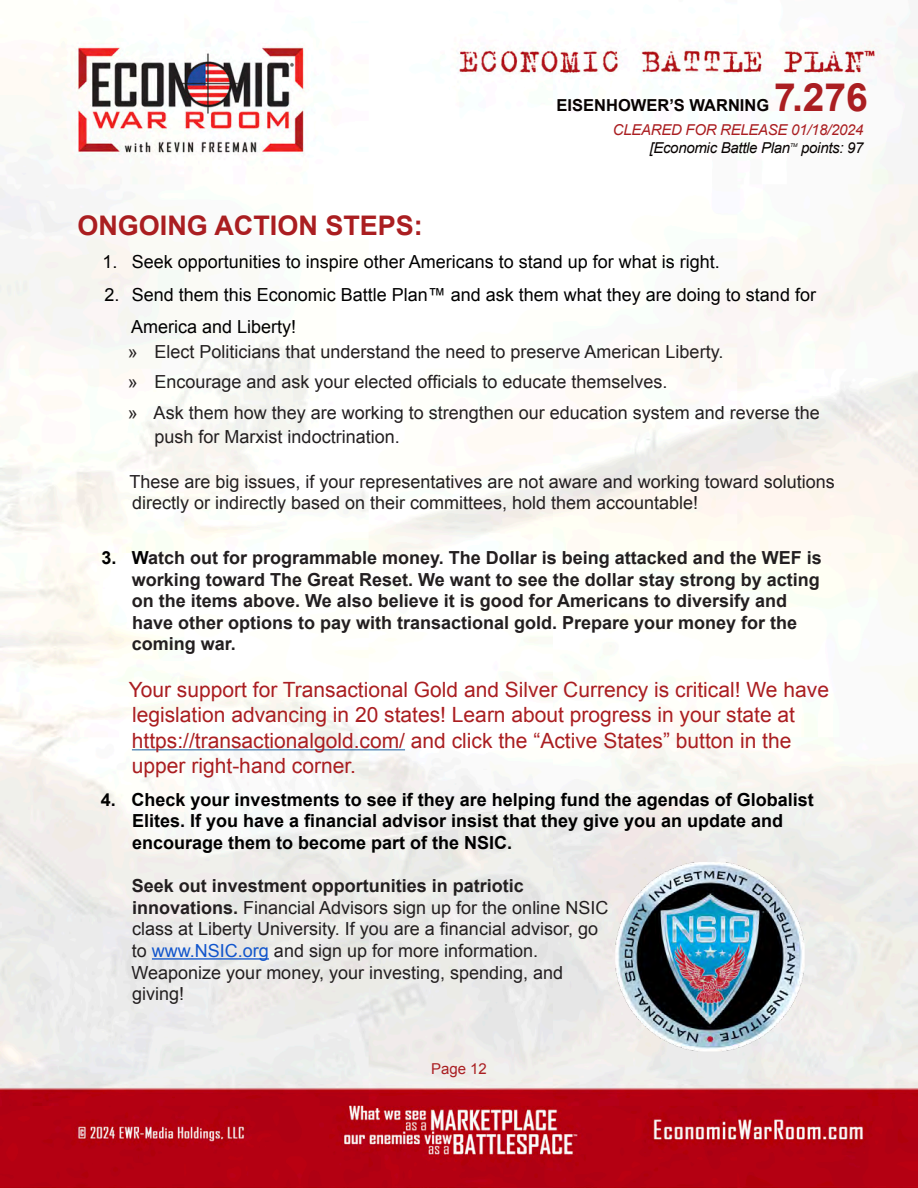
<style>
.page{position:relative;width:918px;height:1188px;background:#fff}
.page>*{position:absolute;margin:0;border:0;box-sizing:border-box;transform-origin:0 0}
.t1{font:700 39px "Arial";color:#aa1e21}
.t2{font:700 27px "Arial";color:#aa1e21}
.List_Paragraph{font:21px/25.2px "Arial";color:#aa1e21}
.List_Paragraph-2{font:18px/21.6px "Arial";color:#231f20}
.t3{font:700 18px/21.6px "Arial";color:#231f20}
.t4{font:700 18px/21.6px "Arial";color:#000}
.t5{font:18px/33px "Arial";color:#000}
.t6{font:700 16.5px "Arial";color:#080302}
.t7{font:italic 15px "Arial";letter-spacing:-.02em;color:#080302}
.t8{font:italic 15px "Arial";letter-spacing:-.02em;color:#aa1e21}
.t9{font:15px "Arial";color:#aa1e21}
.t10{font:italic 5.25px "Arial";color:#080302}
.s1{color:#000}
.s2{font-weight:700}
.s3{color:#15c}
</style>
<div class="page">
<img style="left:0;top:5px;width:918px;height:1183px">
<hr style="left:132px;top:749px;width:273px;height:1px;background:#175d9e">
<hr style="left:152px;top:958px;width:117px;height:2px;background:#15c">
<img style="left:615px;top:862px;width:190px;height:190px">
<h1 class="t1" style="left:774px;top:72px;width:95px">7.276</h1>
<p class="t8" style="left:613px;top:120px;width:252px">CLEARED FOR RELEASE 01/18/2024</p>
<p class="t7" style="left:650px;top:138px;width:142px">[Economic Battle Plan</p>
<p class="t10" style="left:790px;top:141px;width:9px">TM</p>
<p class="t7" style="left:801px;top:138px;width:64px">points: 97</p>
<p class="t6" style="left:557px;top:94px;width:214px">EISENHOWER’S WARNING</p>
<p class="t2" style="left:77px;top:207px;width:347px">ONGOING ACTION STEPS:</p>
<p class="t5" style="left:103px;top:245px;width:619px">1. Seek opportunities to inspire other Americans to stand up for what is right.</p>
<p class="t5" style="left:131px;top:278px;width:686px;text-indent:-27px">2. Send them this Economic Battle Plan™ and ask them what they are doing to stand for<br>America and Liberty!</p>
<p class="List_Paragraph-2" style="left:128px;top:341px;width:597px">» Elect Politicians that understand the need to preserve American Liberty.</p>
<p class="List_Paragraph-2" style="left:128px;top:371px;width:541px">» Encourage and ask your elected officials to educate themselves.</p>
<p class="List_Paragraph-2" style="left:155px;top:401px;width:667px;line-height:24px;text-indent:-27px">» Ask them how they are working to strengthen our education system and reverse the push for Marxist indoctrination.</p>
<p class="List_Paragraph-2" style="left:129px;top:471px;width:707px">These are big issues, if your representatives are not aware and working toward solutions directly or indirectly based on their committees, hold them accountable!</p>
<p class="t3" style="left:132px;top:548px;width:691px;text-indent:-30px"><span class="s1">3. W</span>atch out for programmable money. The Dollar is being attacked and the WEF is working toward The Great Reset. We want to see the dollar stay strong by acting on the items above. We also believe it is good for Americans to diversify and have other options to pay with transactional gold. Prepare your money for the coming war.</p>
<p class="List_Paragraph" style="left:129px;top:677px;width:702px">Your support for Transactional Gold and Silver Currency is critical! We have legislation advancing in 20 states! Learn about progress in your state at https://transactionalgold.com/ and click the “Active States” button in the upper right-hand corner.</p>
<p class="t4" style="left:132px;top:789px;width:683px;text-indent:-31px">4. Check your investments to see if they are helping fund the agendas of Globalist<br>Elites. If you have a financial advisor insist that they give you an update and encourage them to become part of the NSIC.</p>
<p class="List_Paragraph-2" style="left:132px;top:875px;width:478px"><span class="s2">Seek out investment opportunities in patriotic innovations.</span> Financial Advisors sign up for the online NSIC class at Liberty University. If you are a financial advisor, go to <span class="s3">www.NSIC.org</span> and sign up for more information.</p>
<p class="List_Paragraph-2" style="left:132px;top:962px;width:433px">Weaponize your money, your investing, spending, and giving!</p>
<p class="t9" style="left:431px;top:1059px;width:57px">Page 12</p>
</div>
